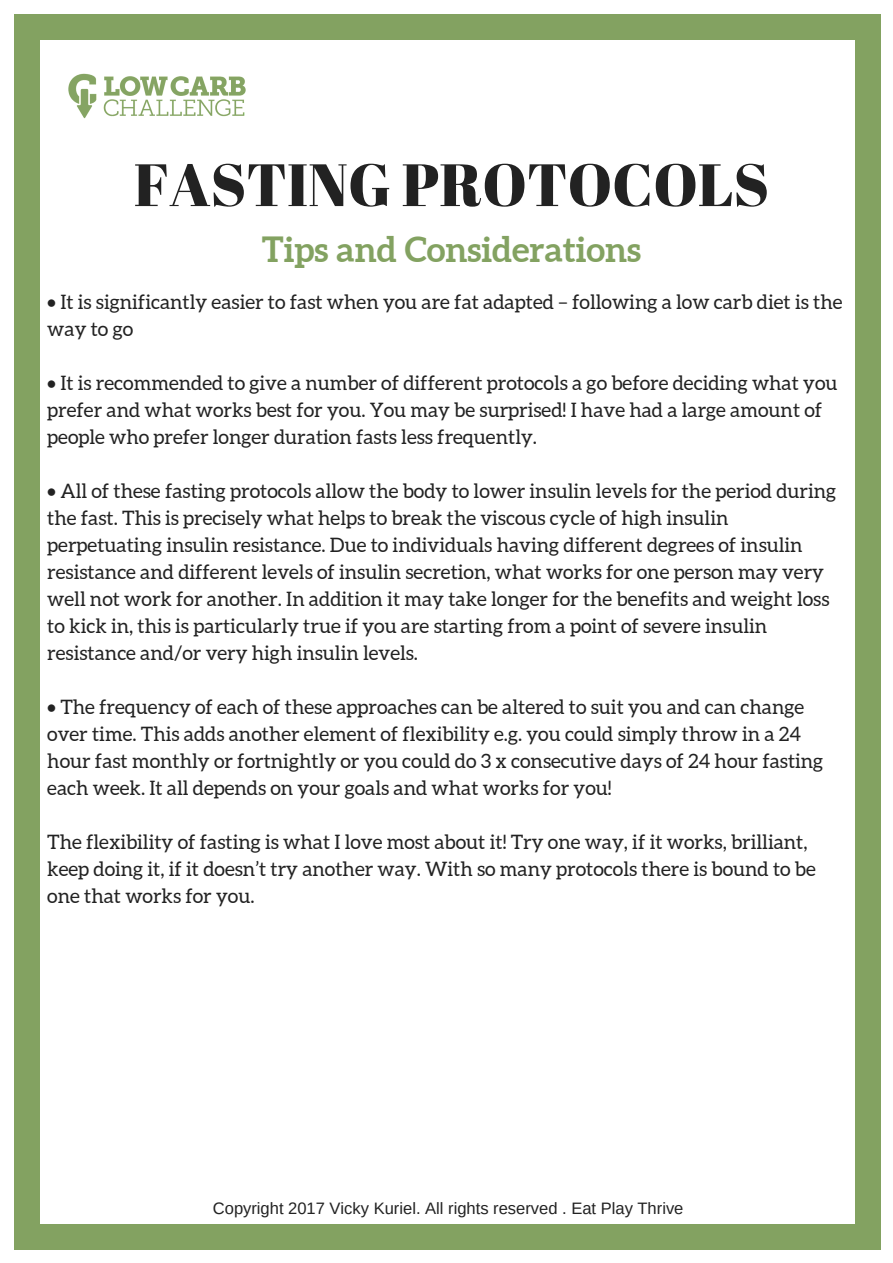
<style>
.page{position:relative;width:893px;height:1263px;background:#fff}
.page>*{position:absolute;margin:0;border:0;box-sizing:border-box;transform-origin:0 0}
.t1{font:59.55px "Abril Fatface";color:#222}
.t2{font:700 34.8px "Aleo";color:#83a261}
.t3{font:19.8px/27px "Aleo";color:#222}
.t4{font:16.5px "Arimo";color:#222}
</style>
<div class="page">
<div style="left:855px;top:1224px;width:25px;height:26px;background:#83a261"></div>
<div style="left:14px;top:38px;width:25px;height:1188px;background:#83a261"></div>
<div style="left:14px;top:1224px;width:25px;height:26px;background:#83a261"></div>
<div style="left:855px;top:38px;width:25px;height:1188px;background:#83a261"></div>
<div style="left:38px;top:1224px;width:818px;height:26px;background:#83a261"></div>
<div style="left:855px;top:14px;width:25px;height:25px;background:#83a261"></div>
<div style="left:38px;top:14px;width:818px;height:25px;background:#83a261"></div>
<img style="left:14px;top:14px;width:313px;height:200px">
<h1 class="t1" style="left:134px;top:143px;width:637px">FASTING PROTOCOLS</h1>
<h2 class="t2" style="left:262px;top:230px;width:381px">Tips and Considerations</h2>
<p class="t3" style="left:47px;top:288px;width:797px">• It is significantly easier to fast when you are fat adapted – following a low carb diet is the way to go</p>
<p class="t3" style="left:47px;top:369px;width:792px">• It is recommended to give a number of different protocols a go before deciding what you prefer and what works best for you. You may be surprised! I have had a large amount of people who prefer longer duration fasts less frequently.</p>
<p class="t3" style="left:47px;top:477px;width:790px">• All of these fasting protocols allow the body to lower insulin levels for the period during the fast. This is precisely what helps to break the viscous cycle of high insulin perpetuating insulin resistance. Due to individuals having different degrees of insulin resistance and different levels of insulin secretion, what works for one person may very well not work for another. In addition it may take longer for the benefits and weight loss to kick in, this is particularly true if you are starting from a point of severe insulin resistance and/or very high insulin levels.</p>
<p class="t3" style="left:47px;top:693px;width:778px">• The frequency of each of these approaches can be altered to suit you and can change over time. This adds another element of flexibility e.g. you could simply throw in a 24 hour fast monthly or fortnightly or you could do 3 x consecutive days of 24 hour fasting each week. It all depends on your goals and what works for you!</p>
<p class="t3" style="left:47px;top:828px;width:770px">The flexibility of fasting is what I love most about it! Try one way, if it works, brilliant, keep doing it, if it doesn’t try another way. With so many protocols there is bound to be one that works for you.</p>
<p class="t4" style="left:213px;top:1199px;width:472px">Copyright 2017 Vicky Kuriel. All rights reserved . Eat Play Thrive</p>
</div>
